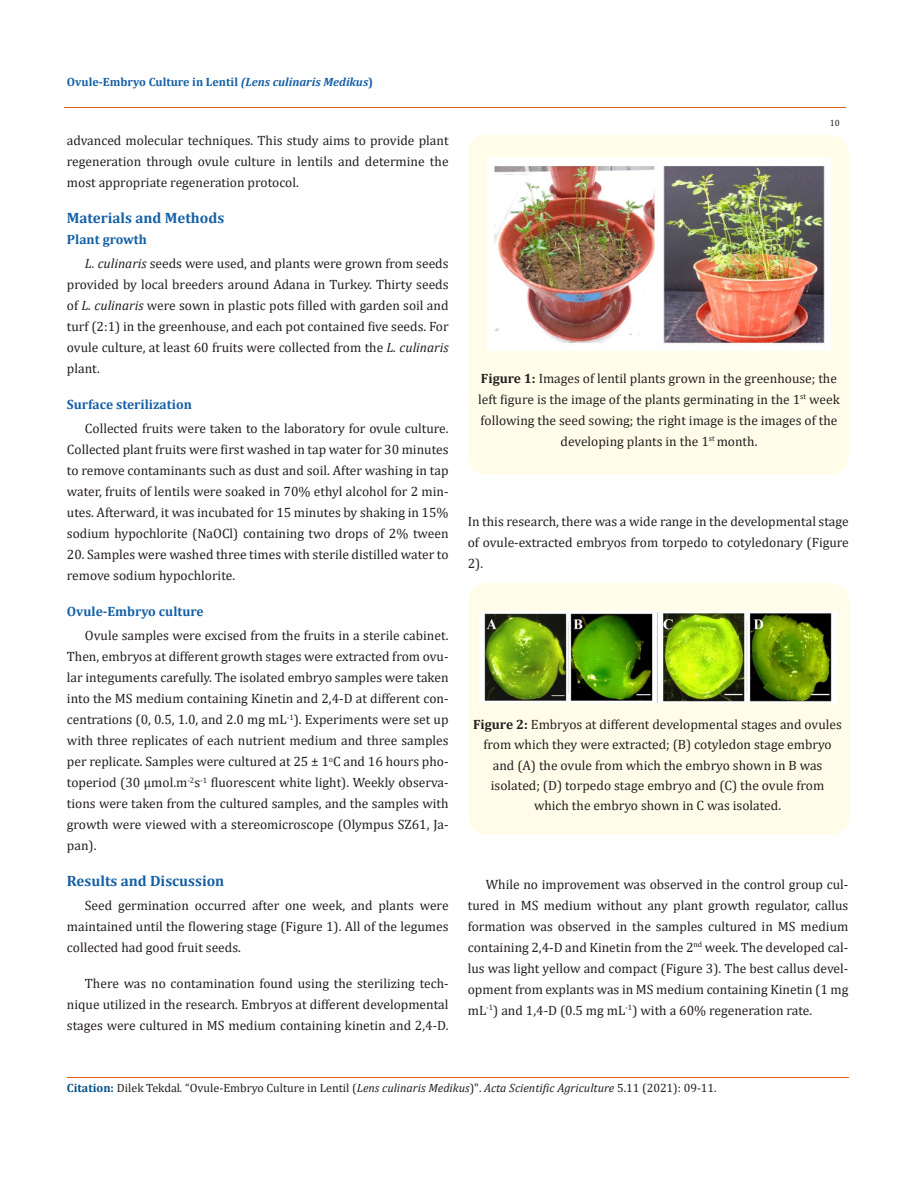
<style>
.page{position:relative;width:917px;height:1188px;background:#fff}
.page>*{position:absolute;margin:0;border:0;box-sizing:border-box;transform-origin:0 0}
._13-OS-Keywords-cont{font:700 15px "Cambria";color:#1560a6}
._24-OS-Table-caption{font:13.5px/21px "Cambria";color:#231f20;text-align:justify}
._13-OS-Keywords-cont-2{font:700 13.5px "Cambria";color:#1560a6}
.t1{font:12px "Cambria";color:#231f20}
.t2{font:700 12px "Cambria";color:#1560a6}
.t3{font:9px "Cambria";color:#231f20}
.s1{font-style:italic}
.s2{font-weight:700}
.s3{font-weight:700;color:#035089}
</style>
<div class="page">
<hr style="left:64px;top:108px;width:781px;height:1px;background:#e05d1a">
<hr style="left:67px;top:1077px;width:781px;height:1px;background:#e05d1a">
<div style="left:468px;top:135px;width:380px;height:339px;background:#fffde9;border-radius:18px"></div>
<img style="left:488px;top:158px;width:342px;height:192px">
<div style="left:468px;top:583px;width:381px;height:252px;background:#fffde9;border-radius:18px"></div>
<img style="left:479px;top:611px;width:357px;height:92px">
<p class="t2" style="left:67px;top:73px;width:308px">Ovule-Embryo Culture in Lentil <span class="s1">(Lens culinaris Medikus</span>)</p>
<p class="_24-OS-Table-caption" style="left:67px;top:130px;width:383px">advanced molecular techniques. This study aims to provide plant regeneration through ovule culture in lentils and determine the most appropriate regeneration protocol.</p>
<p class="_13-OS-Keywords-cont" style="left:67px;top:208px;width:159px">Materials and Methods</p>
<p class="_13-OS-Keywords-cont-2" style="left:67px;top:230px;width:81px">Plant growth</p>
<p class="_24-OS-Table-caption" style="left:67px;top:253px;width:383px;text-indent:18px"><span class="s1">L. culinaris</span> seeds were used, and plants were grown from seeds provided by local breeders around Adana in Turkey. Thirty seeds of <span class="s1">L. culinaris</span> were sown in plastic pots filled with garden soil and turf (2:1) in the greenhouse, and each pot contained five seeds. For ovule culture, at least 60 fruits were collected from the <span class="s1">L. culinaris </span>plant.</p>
<p class="_13-OS-Keywords-cont-2" style="left:67px;top:395px;width:126px">Surface sterilization</p>
<p class="_24-OS-Table-caption" style="left:67px;top:418px;width:383px;text-indent:18px">Collected fruits were taken to the laboratory for ovule culture.<br>Collected plant fruits were first washed in tap water for 30 minutes to remove contaminants such as dust and soil. After washing in tap water, fruits of lentils were soaked in 70% ethyl alcohol for 2 min&shy;utes. Afterward, it was incubated for 15 minutes by shaking in 15% sodium hypochlorite (NaOCl) containing two drops of 2% tween</p>
<p class="_24-OS-Table-caption" style="left:67px;top:544px;width:383px">20. Samples were washed three times with sterile distilled water to remove sodium hypochlorite.</p>
<p class="_13-OS-Keywords-cont-2" style="left:67px;top:602px;width:138px">Ovule-Embryo culture</p>
<p class="_24-OS-Table-caption" style="left:67px;top:625px;width:383px;text-indent:18px">Ovule samples were excised from the fruits in a sterile cabinet.<br>Then, embryos at different growth stages were extracted from ovu&shy;lar integuments carefully. The isolated embryo samples were taken into the MS medium containing Kinetin and 2,4-D at different con&shy;centrations (0, 0.5, 1.0, and 2.0 mg mL<sup>-1</sup>). Experiments were set up with three replicates of each nutrient medium and three samples per replicate. Samples were cultured at 25 ± 1<sup>o</sup>C and 16 hours pho&shy;toperiod (30 μmol.m<sup>-2</sup>s<sup>-1</sup> fluorescent white light). Weekly observa&shy;tions were taken from the cultured samples, and the samples with growth were viewed with a stereomicroscope (Olympus SZ61, Ja&shy;pan).</p>
<p class="_13-OS-Keywords-cont" style="left:67px;top:871px;width:159px">Results and Discussion</p>
<p class="_24-OS-Table-caption" style="left:67px;top:895px;width:383px;text-indent:18px">Seed germination occurred after one week, and plants were maintained until the flowering stage (Figure 1). All of the legumes collected had good fruit seeds.</p>
<p class="_24-OS-Table-caption" style="left:67px;top:973px;width:383px;text-indent:18px">There was no contamination found using the sterilizing tech&shy;nique utilized in the research. Embryos at different developmental stages were cultured in MS medium containing kinetin and 2,4-D.</p>
<p class="t3" style="left:829px;top:118px;width:11px">10</p>
<p class="_24-OS-Table-caption" style="left:478px;top:368px;width:363px;text-align:center"><span class="s2">Figure 1:</span> Images of lentil plants grown in the greenhouse; the left figure is the image of the plants germinating in the 1<sup>st</sup> week following the seed sowing; the right image is the images of the developing plants in the 1<sup>st</sup> month.</p>
<p class="_24-OS-Table-caption" style="left:468px;top:510px;width:382px">In this research, there was a wide range in the developmental stage of ovule-extracted embryos from torpedo to cotyledonary (Figure 2).</p>
<p class="_24-OS-Table-caption" style="left:473px;top:714px;width:370px;line-height:20.2px;text-align:center"><span class="s2">Figure 2:</span> Embryos at different developmental stages and ovules from which they were extracted; (B) cotyledon stage embryo and (A) the ovule from which the embryo shown in B was isolated; (D) torpedo stage embryo and (C) the ovule from which the embryo shown in C was isolated.</p>
<p class="_24-OS-Table-caption" style="left:468px;top:873px;width:382px;text-indent:18px">While no improvement was observed in the control group cul&shy;tured in MS medium without any plant growth regulator, callus formation was observed in the samples cultured in MS medium containing 2,4-D and Kinetin from the 2<sup>nd</sup> week. The developed cal&shy;lus was light yellow and compact (Figure 3). The best callus devel&shy;opment from explants was in MS medium containing Kinetin (1 mg mL<sup>-1</sup>) and 1,4-D (0.5 mg mL<sup>-1</sup>) with a 60% regeneration rate.</p>
<p class="t1" style="left:67px;top:1081px;width:651px"><span class="s3">Citation:</span> Dilek Tekdal<span class="s1">.</span> “Ovule-Embryo Culture in Lentil (<span class="s1">Lens culinaris Medikus</span>)". <span class="s1">Acta Scientific Agriculture</span> 5.11 (2021): 09-11.</p>
</div>
